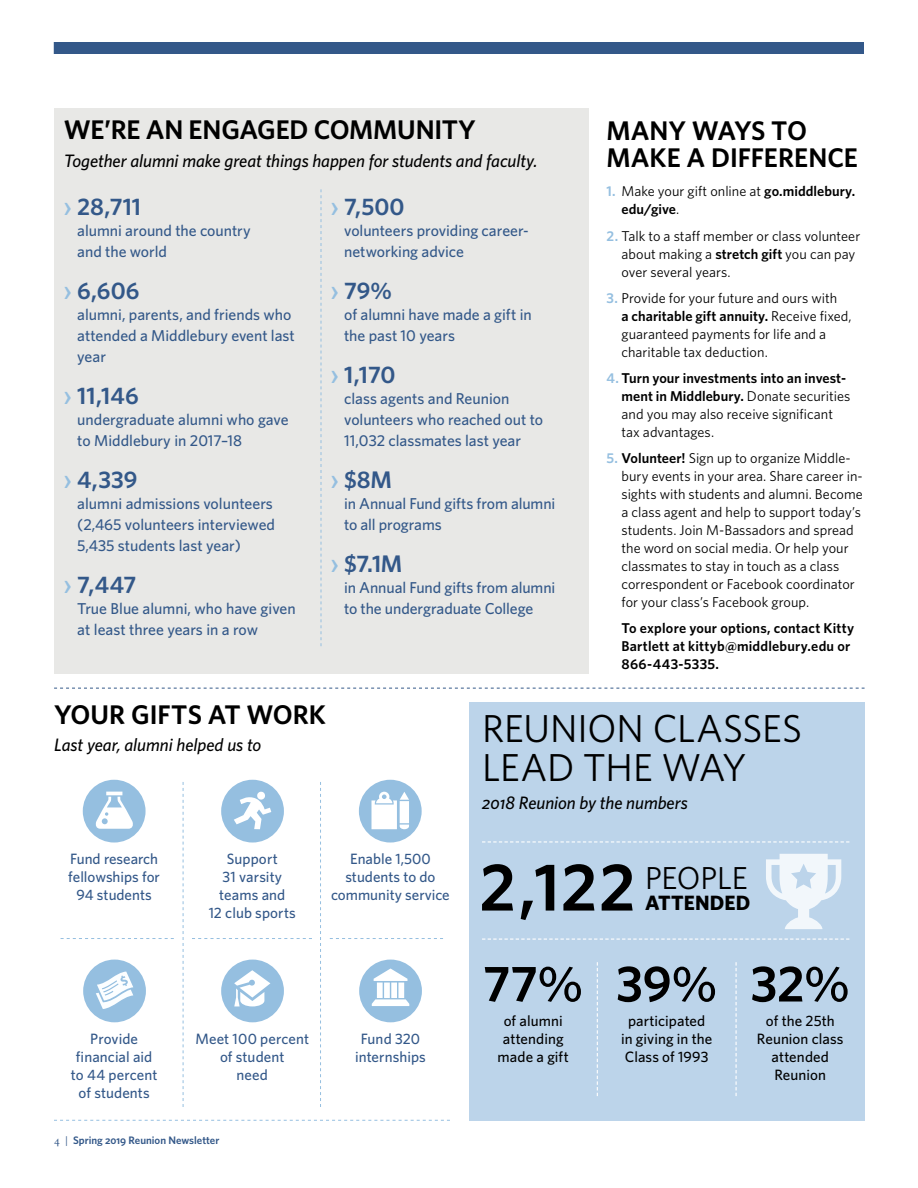
<style>
.page{position:relative;width:918px;height:1188px;background:#fff}
.page>*{position:absolute;margin:0;border:0;box-sizing:border-box;transform-origin:0 0}
.t1{font:600 51px "Whitney";color:#000}
.t2{font:39px/39px "Whitney";letter-spacing:-.005em;color:#000}
.t3{font:31.8px "Whitney";letter-spacing:-.01em;color:#000}
.t4{font:600 27px/27px "Whitney";letter-spacing:-.005em;color:#000}
.t5{font:600 24px "Whitney";color:#335889}
.t6{font:700 20.7px "Whitney";letter-spacing:.01em;color:#000}
.t7{font:italic 500 18px "Whitney";letter-spacing:-.005em;color:#000}
.t8{font:500 15.75px/21px "Whitney";color:#335889}
.t9{font:500 15px/18px "Whitney";color:#335889;text-align:center}
.t10{font:500 15px/18px "Whitney";letter-spacing:.005em;color:#000;text-align:center}
.t11{font:14.25px/18px "Whitney";color:#000}
.t12{font:600 14.25px/18px "Whitney";letter-spacing:.015em;color:#000}
.t13{font:600 10.8px "Whitney";color:#335889}
.s1{color:#95bfe0}
.s2{font-weight:400}
.s3{font-weight:600;color:#95bfe0}
.s4{font-weight:600}
.s5{font-family:"Epic";font-weight:400}
.s6{font-weight:600;font-size:67.5px}
.s7{font-weight:500}
</style>
<div class="page">
<div style="left:54px;top:42px;width:810px;height:12px;background:#335889"></div>
<svg style="left:54px;top:1120px;width:396px;height:1px"></svg>
<div style="left:469px;top:702px;width:396px;height:418px;background:#bcd4ea"></div>
<div style="left:55px;top:108px;width:534px;height:565px;background:#e8e8e6"></div>
<svg style="left:321px;top:189px;width:1px;height:457px"></svg>
<svg style="left:736px;top:962px;width:1px;height:134px"></svg>
<svg style="left:54px;top:688px;width:811px;height:1px"></svg>
<svg style="left:597px;top:962px;width:1px;height:134px"></svg>
<svg style="left:61px;top:938px;width:113px;height:1px"></svg>
<svg style="left:192px;top:938px;width:120px;height:1px"></svg>
<svg style="left:330px;top:938px;width:113px;height:1px"></svg>
<svg style="left:183px;top:782px;width:1px;height:325px"></svg>
<svg style="left:320px;top:782px;width:1px;height:325px"></svg>
<div style="left:359px;top:780px;width:63px;height:63px;background:#95bfe0;border-radius:50%"></div>
<svg style="left:371px;top:792px;width:38px;height:37px"></svg>
<div style="left:221px;top:780px;width:63px;height:63px;background:#95bfe0;border-radius:50%"></div>
<svg style="left:234px;top:792px;width:37px;height:37px"></svg>
<div style="left:83px;top:960px;width:63px;height:62px;background:#95bfe0;border-radius:50%"></div>
<svg style="left:96px;top:972px;width:37px;height:37px"></svg>
<div style="left:221px;top:960px;width:63px;height:62px;background:#95bfe0;border-radius:50%"></div>
<svg style="left:234px;top:970px;width:36px;height:36px"></svg>
<div style="left:359px;top:960px;width:63px;height:62px;background:#95bfe0;border-radius:50%"></div>
<svg style="left:372px;top:969px;width:37px;height:37px"></svg>
<svg style="left:766px;top:854px;width:75px;height:75px"></svg>
<svg style="left:482px;top:841px;width:367px;height:2px"></svg>
<svg style="left:482px;top:939px;width:367px;height:1px"></svg>
<div style="left:83px;top:780px;width:63px;height:63px;background:#95bfe0;border-radius:50%"></div>
<svg style="left:96px;top:792px;width:37px;height:37px"></svg>
<h3 class="t4" style="left:64px;top:115px;width:414px">WE’RE AN ENGAGED COMMUNITY</h3>
<p class="t7" style="left:64px;top:148px;width:475px">Together alumni make great things happen for students and faculty.</p>
<h3 class="t5" style="left:64px;top:190px;width:79px"><span class="s1">›</span> 28,711</h3>
<p class="t8" style="left:77px;top:219px;width:175px">alumni around the country and the world</p>
<h3 class="t5" style="left:64px;top:274px;width:77px"><span class="s1">›</span> 6,606</h3>
<p class="t8" style="left:77px;top:303px;width:219px">alumni, parents, and friends who attended a Middlebury event last year</p>
<h3 class="t5" style="left:64px;top:379px;width:77px"><span class="s1">›</span> 11,146</h3>
<p class="t8" style="left:77px;top:408px;width:213px">undergraduate alumni who gave to Middlebury in 2017–18</p>
<h3 class="t5" style="left:64px;top:463px;width:75px"><span class="s1">›</span> 4,339</h3>
<p class="t8" style="left:77px;top:492px;width:199px">alumni admissions volunteers (2,465 volunteers interviewed<br>5,435 students last year)</p>
<h3 class="t5" style="left:64px;top:568px;width:74px"><span class="s1">›</span> 7,447</h3>
<p class="t8" style="left:77px;top:597px;width:220px">True Blue alumni, who have given at least three years in a row</p>
<h3 class="t5" style="left:331px;top:190px;width:75px"><span class="s1">›</span> 7,500</h3>
<p class="t8" style="left:344px;top:219px;width:186px">volunteers providing career&shy;networking advice</p>
<h3 class="t5" style="left:331px;top:274px;width:63px"><span class="s1">›</span> 79%</h3>
<p class="t8" style="left:344px;top:303px;width:189px">of alumni have made a gift in the past 10 years</p>
<h3 class="t5" style="left:331px;top:358px;width:66px"><span class="s1">›</span> 1,170</h3>
<p class="t8" style="left:344px;top:387px;width:200px">class agents and Reunion volunteers who reached out to<br>11,032 classmates last year</p>
<h3 class="t5" style="left:331px;top:463px;width:63px"><span class="s1">›</span> $8M</h3>
<p class="t8" style="left:344px;top:492px;width:213px">in Annual Fund gifts from alumni to all programs</p>
<h3 class="t5" style="left:331px;top:547px;width:73px"><span class="s1">›</span> $7.1M</h3>
<p class="t8" style="left:344px;top:576px;width:213px">in Annual Fund gifts from alumni to the undergraduate College</p>
<h3 class="t4" style="left:607px;top:117px;width:253px">MANY WAYS TO<br>MAKE A DIFFERENCE</h3>
<p class="t12" style="left:622px;top:182px;width:235px;text-indent:-15px"><span class="s1">1.</span> <span class="s2">Make your gift online at</span> go.middlebury. edu/give<span class="s2">.</span></p>
<p class="t11" style="left:622px;top:226px;width:240px;text-indent:-15px"><span class="s3">2.</span> Talk to a staff member or class volunteer about making a <span class="s4">stretch gift</span> you can pay over several years.</p>
<p class="t11" style="left:622px;top:288px;width:232px;text-indent:-15px"><span class="s3">3.</span> Provide for your future and ours with<br><span class="s4">a charitable gift annuity.</span> Receive fixed, guaranteed payments for life and a charitable tax deduction.</p>
<p class="t11" style="left:622px;top:368px;width:230px;text-indent:-15px"><span class="s3">4.</span> <span class="s4">Turn your investments into an invest&shy;ment in Middlebury.</span> Donate securities and you may also receive significant tax advantages.</p>
<p class="t11" style="left:622px;top:449px;width:243px;text-indent:-15px"><span class="s3">5.</span> <span class="s4">Volunteer!</span> Sign up to organize Middle&shy;bury events in your area. Share career in&shy;sights with students and alumni. Become a class agent and help to support today’s students. Join M-Bassadors and spread the word on social media. Or help your classmates to stay in touch as a class correspondent or Facebook coordinator for your class’s Facebook group.</p>
<p class="t12" style="left:622px;top:619px;width:234px">To explore your options, contact Kitty<br>Bartlett at kittyb@middlebury.edu or<br>866-443-5335.</p>
<h3 class="t4" style="left:54px;top:700px;width:273px">YOUR GIFTS AT WORK</h3>
<p class="t7" style="left:54px;top:733px;width:209px">Last year, alumni helped us to</p>
<p class="t9" style="left:68px;top:849px;width:93px">Fund research fellowships for<br>94 students</p>
<p class="t9" style="left:209px;top:849px;width:89px">Support<br>31 varsity teams and<br>12 club sports</p>
<p class="t9" style="left:331px;top:849px;width:120px">Enable 1,500 students to do community service</p>
<p class="t9" style="left:71px;top:1029px;width:88px">Provide financial aid to 44 percent of students</p>
<p class="t9" style="left:195px;top:1029px;width:115px">Meet 100 percent of student<br>need</p>
<p class="t13" style="left:54px;top:1133px;width:167px"><span class="s5">4</span> <span class="s2">|</span> Spring 2019 Reunion Newsletter</p>
<p class="t9" style="left:355px;top:1029px;width:72px">Fund 320 internships</p>
<h2 class="t2" style="left:482px;top:708px;width:321px">REUNION CLASSES<br>LEAD THE WAY</h2>
<p class="t7" style="left:482px;top:791px;width:207px">2018 Reunion by the numbers</p>
<h3 class="t3" style="left:479px;top:857px;width:270px"><span class="s6">2,122</span> PEOPLE</h3>
<h3 class="t6" style="left:645px;top:889px;width:107px">ATTENDED</h3>
<h1 class="t1" style="left:483px;top:950px;width:102px">77<span class="s7">%</span></h1>
<p class="t10" style="left:498px;top:1012px;width:73px">of alumni attending made a gift</p>
<h1 class="t1" style="left:616px;top:950px;width:103px">39<span class="s7">%</span></h1>
<p class="t10" style="left:621px;top:1012px;width:93px">participated in giving in the<br>Class of 1993</p>
<h1 class="t1" style="left:750px;top:950px;width:101px">32<span class="s7">%</span></h1>
<p class="t10" style="left:757px;top:1012px;width:88px">of the 25th<br>Reunion class attended<br>Reunion</p>
</div>
